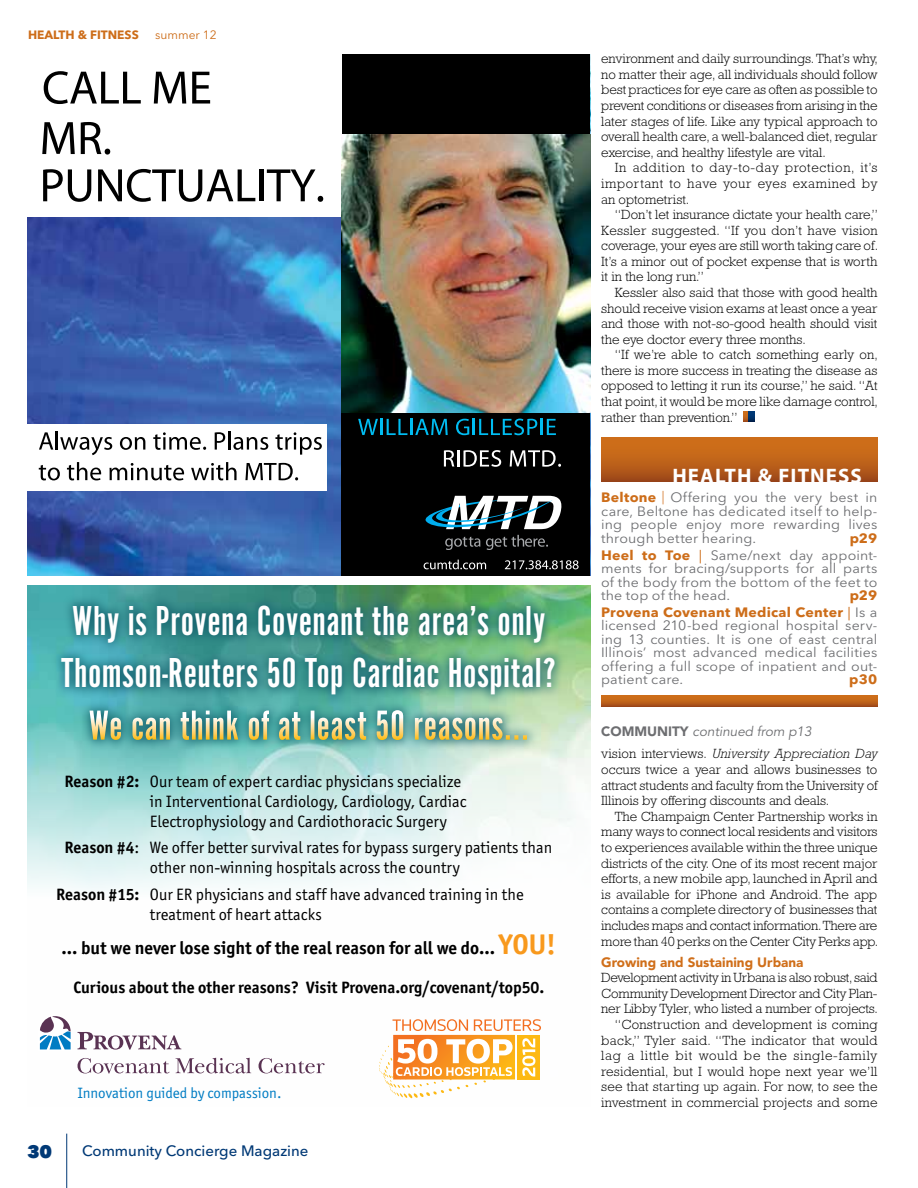
<style>
.page{position:relative;width:918px;height:1188px;background:#fff}
.page>*{position:absolute;margin:0;border:0;box-sizing:border-box;transform-origin:0 0}
.t1{font:43.5px/52.2px "Alternate Got No 1 D";letter-spacing:.01em;color:#fff;text-align:center}
.t2{font:700 21px "Myriad Pro";letter-spacing:.05em;color:#fff}
.t3{font:700 18px "Officina San ITC";color:#000}
.t4{font:800 18px "Avenir Next LT Pro";color:#003976}
.t5{font:16.5px/19.8px "Officina San ITC";color:#000}
.t6{font:700 16.5px "Officina San ITC";color:#000}
.t7{font:15px "Officina San ITC";color:#007cc3}
.t8{font:500 15px "Avenir Next LT Pro";color:#003976}
.t9{font:300 13.5px/15.6px "Rockwell Std";color:#000;text-align:justify}
.t10{font:13.5px/13.5px "Avenir Next LT Pro";letter-spacing:.01em;color:#6d6e71;text-align:justify;scale:1.05 1}
.t11{font:300 13.5px/15.6px "Rockwell Std";letter-spacing:.02em;color:#000;text-align:right}
.t12{font:700 13.5px/16.8px "Avenir Next LT Pro";letter-spacing:.015em;color:#cd6d19;text-align:right;scale:1.05 1}
.t13{font:900 13.5px "Avenir LT Std";color:#d06f1a}
.t14{font:italic 13.5px "Avenir LT Std";color:#6d6e71}
.t15{font:900 13.5px "Avenir LT Std";color:#6d6e71}
.t16{font:700 12px "Avenir Next LT Pro";color:#cd6d19}
.t17{font:12px "Avenir Next LT Pro";color:#cd6d19}
.s1{font-weight:700}
.s2{font-size:28.5px;color:#f8991d}
.s3{font-weight:700;color:#cd6d19}
.s4{font-family:"Myriad Pro";color:#dc9153}
.s5{font-family:"Myriad Pro";color:#cd6d19}
.s6{font-family:"Myriad Pro";font-weight:400}
.s7{font-weight:400;color:#6d6e71}
.s8{font-weight:900;font-style:normal}
.s9{font-style:italic}
</style>
<div class="page">
<div style="left:601px;top:438px;width:277px;height:43px;background:linear-gradient(to bottom,#d67519,#a44e1a)"></div>
<svg style="left:601px;top:695px;width:277px;height:11px;background:#bf6319"></svg>
<hr style="left:66px;top:1134px;width:1px;height:54px;background:#003976">
<svg style="left:743px;top:412px;width:11px;height:10px"></svg>
<img style="left:27px;top:585px;width:564px;height:489px">
<svg style="left:78px;top:1058px;width:92px;height:16px"></svg>
<svg style="left:176px;top:1058px;width:75px;height:15px"></svg>
<svg style="left:259px;top:1058px;width:66px;height:15px"></svg>
<svg style="left:38px;top:1014px;width:143px;height:37px"></svg>
<img style="left:50px;top:595px;width:515px;height:156px">
<div style="left:361px;top:1000px;width:198px;height:107px;background:#fff"></div>
<svg style="left:379px;top:1019px;width:162px;height:79px"></svg>
<img style="left:27px;top:217px;width:314px;height:358px">
<div style="left:341px;top:54px;width:249px;height:521px;background:#000"></div>
<div style="left:27px;top:54px;width:315px;height:163px;background:#fff"></div>
<img style="left:341px;top:134px;width:249px;height:279px">
<div style="left:27px;top:424px;width:299px;height:67px;background:#fff"></div>
<svg style="left:358px;top:419px;width:20px;height:16px"></svg>
<hr style="left:380px;top:419px;width:3px;height:16px;background:#00bdf2">
<svg style="left:387px;top:419px;width:61px;height:16px"></svg>
<svg style="left:456px;top:419px;width:100px;height:16px"></svg>
<svg style="left:444px;top:450px;width:57px;height:17px"></svg>
<svg style="left:510px;top:450px;width:51px;height:17px"></svg>
<svg style="left:44px;top:71px;width:97px;height:33px"></svg>
<svg style="left:154px;top:72px;width:32px;height:32px"></svg>
<svg style="left:192px;top:72px;width:18px;height:32px"></svg>
<svg style="left:42px;top:122px;width:33px;height:32px"></svg>
<svg style="left:81px;top:122px;width:29px;height:33px"></svg>
<svg style="left:43px;top:169px;width:48px;height:33px"></svg>
<svg style="left:98px;top:169px;width:157px;height:33px"></svg>
<hr style="left:260px;top:169px;width:4px;height:32px;background:#000">
<svg style="left:267px;top:169px;width:56px;height:33px"></svg>
<svg style="left:39px;top:431px;width:73px;height:24px"></svg>
<svg style="left:120px;top:437px;width:25px;height:13px"></svg>
<svg style="left:153px;top:432px;width:53px;height:18px"></svg>
<svg style="left:215px;top:432px;width:10px;height:18px"></svg>
<hr style="left:228px;top:431px;width:3px;height:19px;background:#000">
<svg style="left:233px;top:437px;width:35px;height:13px"></svg>
<svg style="left:275px;top:432px;width:47px;height:23px"></svg>
<svg style="left:39px;top:465px;width:21px;height:15px"></svg>
<svg style="left:67px;top:462px;width:34px;height:18px"></svg>
<svg style="left:110px;top:463px;width:74px;height:17px"></svg>
<svg style="left:191px;top:462px;width:46px;height:18px"></svg>
<svg style="left:245px;top:463px;width:53px;height:17px"></svg>
<svg style="left:425px;top:496px;width:137px;height:33px"></svg>
<svg style="left:445px;top:537px;width:35px;height:13px"></svg>
<svg style="left:486px;top:535px;width:62px;height:15px"></svg>
<svg style="left:424px;top:560px;width:62px;height:9px"></svg>
<svg style="left:505px;top:560px;width:74px;height:9px"></svg>
<p class="t16" style="left:28px;top:27px;width:112px">HEALTH &amp; FITNESS</p>
<p class="t17" style="left:155px;top:27px;width:63px">summer 12</p>
<h1 class="t1" style="left:61px;top:595px;width:497px">Why is Provena Covenant the area’s only<br>Thomson-Reuters 50 Top Cardiac Hospital?<br>We can think of at least 50 reasons...</h1>
<p class="t5" style="left:150px;top:772px;width:318px;text-indent:-85px"><span class="s1">Reason #2:</span> Our team of expert cardiac physicians specialize in Interventional Cardiology, Cardiology, Cardiac<br>Electrophysiology and Cardiothoracic Surgery</p>
<p class="t5" style="left:65px;top:838px;width:489px;text-align:center"><span class="s1">Reason #4</span>: We offer better survival rates for bypass surgery patients than other non-winning hospitals across the country</p>
<p class="t5" style="left:150px;top:884px;width:375px;text-indent:-94px"><span class="s1">Reason #15:</span> Our ER physicians and staff have advanced training in the treatment of heart attacks</p>
<h3 class="t3" style="left:62px;top:937px;width:496px">… but we never lose sight of the real reason for all we do… <span class="s2">YOU!</span></h3>
<p class="t6" style="left:73px;top:978px;width:472px">Curious about the other reasons? Visit Provena.org/covenant/top50.</p>
<p class="t7" style="left:78px;top:1084px;width:205px">Innovation guided by compassion.</p>
<h3 class="t4" style="left:27px;top:1141px;width:27px">30</h3>
<p class="t8" style="left:82px;top:1142px;width:228px">Community Concierge Magazine</p>
<p class="t9" style="left:601px;top:51px;width:278px">environment and daily surroundings. That’s why, no matter their age, all individuals should follow best practices for eye care as often as possible to prevent conditions or diseases from arising in the later stages of life. Like any typical approach to overall health care, a well-balanced diet, regular exercise, and healthy lifestyle are vital.</p>
<p class="t9" style="left:601px;top:160px;width:278px;text-indent:14px">In addition to day-to-day protection, it’s important to have your eyes examined by an optometrist.</p>
<p class="t9" style="left:601px;top:207px;width:278px;text-indent:14px">“Don’t let insurance dictate your health care,” Kessler suggested. “If you don’t have vision coverage, your eyes are still worth taking care of.<br>It’s a minor out of pocket expense that is worth it in the long run.”</p>
<p class="t9" style="left:601px;top:285px;width:278px;text-indent:14px">Kessler also said that those with good health should receive vision exams at least once a year and those with not-so-good health should visit the eye doctor every three months.</p>
<p class="t9" style="left:601px;top:347px;width:278px;text-indent:14px">“If we’re able to catch something early on, there is more success in treating the disease as opposed to letting it run its course,” he said. “At that point, it would be more like damage control, rather than prevention.”</p>
<h2 class="t2" style="left:672px;top:462px;width:191px">HEALTH &amp; FITNESS</h2>
<p class="t10" style="left:601px;top:491px;width:265px"><span class="s3">Beltone</span> <span class="s4">|</span> Offering you the very best in care, Beltone has dedicated itself to help&shy;ing people enjoy more rewarding lives through better hearing.</p>
<p class="t10" style="left:601px;top:530px;width:265px;line-height:16.8px;text-align:right"><span class="s3">p29<br>Heel to Toe</span> <span class="s5">|</span> Same/next day appoint-</p>
<p class="t10" style="left:601px;top:562px;width:265px">ments for bracing/supports for all parts of the body from the bottom of the feet to the top of the head.</p>
<p class="t12" style="left:601px;top:587px;width:265px">p29<br>Provena Covenant Medical Center <span class="s6">|</span> <span class="s7">Is a</span></p>
<p class="t10" style="left:601px;top:619px;width:265px">licensed 210-bed regional hospital serv&shy;ing 13 counties. It is one of east central Illinois’ most advanced medical facilities offering a full scope of inpatient and out&shy;patient care.</p>
<p class="t12" style="left:849px;top:671px;width:28px">p30</p>
<p class="t15" style="left:601px;top:723px;width:22px">Commu</p>
<p class="t14" style="left:657px;top:724px;width:156px"><span class="s8">nity</span> continued from p13</p>
<p class="t9" style="left:601px;top:746px;width:278px">vision interviews. <span class="s9">University Appreciation Day </span>occurs twice a year and allows businesses to attract students and faculty from the University of Illinois by offering discounts and deals.</p>
<p class="t9" style="left:601px;top:808px;width:278px;text-indent:14px">The Champaign Center Partnership works in many ways to connect local residents and visitors to experiences available within the three unique districts of the city. One of its most recent major efforts, a new mobile app, launched in April and is available for iPhone and Android. The app contains a complete directory of businesses that includes maps and contact information. There are more than 40 perks on the Center City Perks app.</p>
<p class="t13" style="left:601px;top:954px;width:204px">Growing and Sustaining Urbana</p>
<p class="t11" style="left:601px;top:970px;width:278px">Development activity in Urbana is also robust, said Community Development Director and City Plan&shy;ner Libby Tyler, who listed a number of projects. “Construction and development is coming back,” Tyler said. “The indicator that would lag a little bit would be the single-family residential, but I would hope next year we’ll see that starting up again. For now, to see the investment in commercial projects and some</p>
</div>
